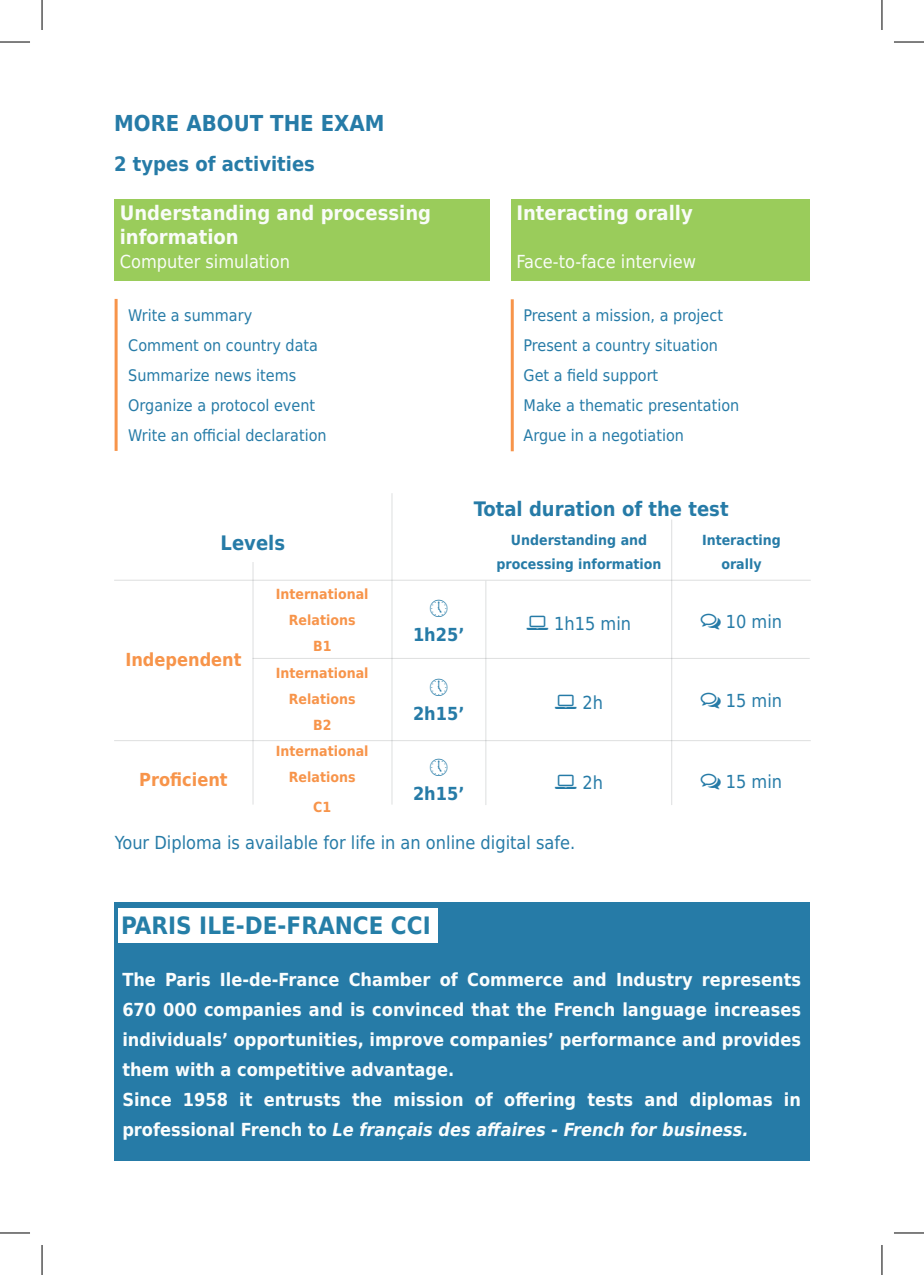
<style>
.page{position:relative;width:924px;height:1275px;background:#fff}
.page>*{position:absolute;margin:0;border:0;box-sizing:border-box;transform-origin:0 0}
.t1{font:700 24px "DejaVu Sans Condensed";color:#257ea7}
.t2{font:700 22px "DejaVu Sans Condensed";color:#267ba7}
.t3{font:700 20px/24px "DejaVu Sans Condensed";color:#f9fcf8}
.t4{font:700 20px "DejaVu Sans Condensed";color:#267ba7}
.t5{font:700 18px/30px "DejaVu Sans Condensed";color:#fafdfd}
.t6{font:18px "DejaVu Sans Condensed";color:#267ba7}
.t7{font:18px "DejaVu Sans Condensed";color:#f9fcf8}
.t8{font:700 18px "DejaVu Sans Condensed";color:#f7944a}
.t9{font:700 18px "DejaVu Sans Condensed";color:#267ba7}
.t10{font:16px/30px "DejaVu Sans Condensed";color:#267ba7}
.t11{font:700 14px/26px "DejaVu Sans Condensed";color:#f7944a;text-align:center}
.t12{font:700 14px/24px "DejaVu Sans Condensed";color:#267ba7;text-align:center}
.s1{font-style:italic}
</style>
<div class="page">
<div style="left:114px;top:199px;width:375px;height:81px;background:#9acc5b"></div>
<div style="left:510px;top:199px;width:299px;height:81px;background:#9acc5b"></div>
<hr style="left:114px;top:299px;width:3px;height:152px;background:#f7944a">
<hr style="left:510px;top:299px;width:3px;height:152px;background:#f7944a">
<hr style="left:391px;top:493px;width:1px;height:311px;background:#50555a">
<hr style="left:485px;top:581px;width:1px;height:224px;background:#50555a">
<hr style="left:671px;top:519px;width:1px;height:286px;background:#50555a">
<hr style="left:252px;top:562px;width:1px;height:242px;background:#50555a">
<hr style="left:114px;top:580px;width:696px;height:1px;background:#50555a">
<hr style="left:252px;top:658px;width:557px;height:1px;background:#50555a">
<hr style="left:114px;top:740px;width:696px;height:1px;background:#50555a">
<div style="left:114px;top:902px;width:695px;height:259px;background:#267ba7"></div>
<div style="left:118px;top:908px;width:320px;height:34px;background:#fff"></div>
<hr style="left:0;top:42px;width:30px;height:1px;background:#000">
<hr style="left:893px;top:42px;width:30px;height:1px;background:#000">
<hr style="left:0;top:1232px;width:30px;height:1px;background:#000">
<hr style="left:893px;top:1232px;width:30px;height:1px;background:#000">
<hr style="left:42px;top:0;width:1px;height:30px;background:#000">
<hr style="left:42px;top:1245px;width:1px;height:30px;background:#000">
<hr style="left:881px;top:0;width:1px;height:30px;background:#000">
<hr style="left:881px;top:1245px;width:1px;height:30px;background:#000">
<p class="t2" style="left:114px;top:105px;width:272px">MORE ABOUT THE EXAM</p>
<p class="t4" style="left:114px;top:147px;width:202px">2 types of activities</p>
<p class="t3" style="left:120px;top:200px;width:313px">Understanding and processing information</p>
<p class="t7" style="left:120px;top:246px;width:172px">Computer simulation</p>
<p class="t3" style="left:516px;top:200px;width:178px">Interacting orally</p>
<p class="t7" style="left:516px;top:246px;width:181px">Face-to-face interview</p>
<p class="t10" style="left:128px;top:299px;width:200px">Write a summary<br>Comment on country data<br>Summarize news items<br>Organize a protocol event<br>Write an official declaration</p>
<p class="t10" style="left:523px;top:300px;width:217px">Present a mission, a project<br>Present a country situation<br>Get a field support<br>Make a thematic presentation<br>Argue in a negotiation</p>
<p class="t4" style="left:473px;top:493px;width:256px">Total duration of the test</p>
<p class="t4" style="left:220px;top:526px;width:66px">Levels</p>
<p class="t12" style="left:496px;top:528px;width:166px">Understanding and processing information</p>
<p class="t12" style="left:701px;top:528px;width:80px">Interacting orally</p>
<p class="t8" style="left:125px;top:644px;width:118px">Independent</p>
<p class="t8" style="left:139px;top:764px;width:90px">Proficient</p>
<p class="t11" style="left:276px;top:580px;width:94px">International<br>Relations<br>B1</p>
<p class="t11" style="left:276px;top:659px;width:94px">International<br>Relations<br>B2</p>
<p class="t11" style="left:276px;top:738px;width:94px">International<br>Relations</p>
<p class="t11" style="left:313px;top:794px;width:20px">C1</p>
<p class="t9" style="left:413px;top:620px;width:53px">1h25’</p>
<p class="t9" style="left:413px;top:698px;width:53px">2h15’</p>
<p class="t9" style="left:413px;top:779px;width:53px">2h15’</p>
<p class="t6" style="left:554px;top:608px;width:78px">1h15 min</p>
<p class="t6" style="left:725px;top:606px;width:58px">10 min</p>
<p class="t6" style="left:582px;top:686px;width:22px">2h</p>
<p class="t6" style="left:725px;top:684px;width:58px">15 min</p>
<p class="t6" style="left:582px;top:767px;width:22px">2h</p>
<p class="t6" style="left:725px;top:765px;width:58px">15 min</p>
<p class="t6" style="left:115px;top:826px;width:461px">Your Diploma is available for life in an online digital safe.</p>
<h1 class="t1" style="left:121px;top:906px;width:311px">PARIS ILE-DE-FRANCE CCI</h1>
<p class="t5" style="left:122px;top:964px;width:680px">The Paris Ile-de-France Chamber of Commerce and Industry represents 670 000 companies and is convinced that the French language increases individuals’ opportunities, improve companies’ performance and provides them with a competitive advantage.<br>Since 1958 it entrusts the mission of offering tests and diplomas in professional French to <span class="s1">Le français des affaires - French for business.</span></p>
</div>
